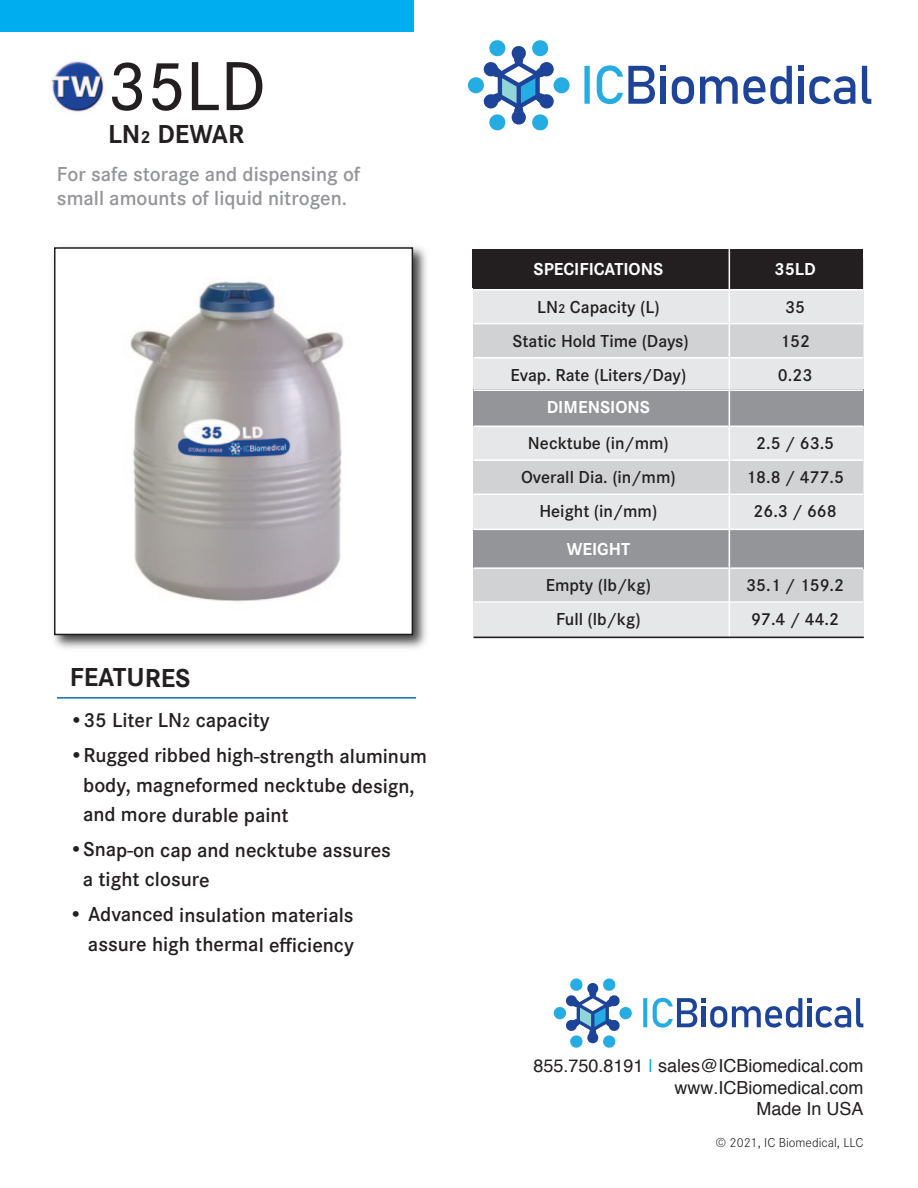
<style>
.page{position:relative;width:918px;height:1188px;background:#fff}
.page>*{position:absolute;margin:0;border:0;box-sizing:border-box;transform-origin:0 0}
.t1{font:500 72px "Corporate S";color:#231f20}
.t2{font:700 27px "Corporate S";letter-spacing:-.005em;color:#231f20}
.t3{font:600 21px/29.5px "Corporate S";letter-spacing:-.005em;color:#231f20}
.t4{font:600 21px/23.7px "Corporate S";color:#939598}
.t5{font:600 18px "Corporate S";color:#231f20}
.t6{font:18px/21.6px "Helvetica";color:#231f20;text-align:right}
.t7{font:700 18px "Corporate S";color:#fff}
.t8{font:300 13.5px "Corporate S";color:#231f20}
.s1{font-size:18px}
.s2{font-size:15px}
.s3{font-size:13.5px}
.s4{color:#00aeef}
</style>
<div class="page">
<div style="left:554px;top:77px;width:16px;height:16px;background:#25ace3;border-radius:50%"></div>
<div style="left:468px;top:77px;width:16px;height:16px;background:#25ace3;border-radius:50%"></div>
<svg style="left:483px;top:40px;width:72px;height:90px"></svg>
<svg style="left:862px;top:66px;width:9px;height:38px"></svg>
<svg style="left:798px;top:66px;width:57px;height:38px"></svg>
<svg style="left:700px;top:66px;width:92px;height:38px"></svg>
<svg style="left:672px;top:76px;width:22px;height:28px"></svg>
<div style="left:661px;top:77px;width:5px;height:27px;background:#1d4499"></div>
<svg style="left:661px;top:66px;width:5px;height:5px"></svg>
<svg style="left:584px;top:65px;width:71px;height:39px"></svg>
<hr style="left:57px;top:697px;width:359px;height:2px;background:#0071a7">
<div style="left:0;top:0;width:413px;height:31px;background:#00aeef"></div>
<img style="left:53px;top:246px;width:374px;height:403px">
<img style="left:57px;top:254px;width:353px;height:378px">
<div style="left:54px;top:247px;width:359px;height:388px;border:2px solid #231f20"></div>
<img style="left:49px;top:59px;width:57px;height:58px;border-radius:50%">
<div style="left:619px;top:1007px;width:13px;height:12px;background:#25ace3;border-radius:50%"></div>
<div style="left:554px;top:1007px;width:12px;height:12px;background:#25ace3;border-radius:50%"></div>
<svg style="left:565px;top:979px;width:55px;height:69px"></svg>
<svg style="left:643px;top:998px;width:220px;height:30px"></svg>
<div style="left:474px;top:258px;width:390px;height:380px;background:#e6e7e9"></div>
<div style="left:474px;top:258px;width:389px;height:31px;background:#231f20"></div>
<div style="left:474px;top:390px;width:390px;height:36px;background:#939598"></div>
<div style="left:474px;top:530px;width:390px;height:38px;background:#939598"></div>
<div style="left:473px;top:249px;width:390px;height:38px;background:#231f20"></div>
<div style="left:474px;top:324px;width:389px;height:34px;background:#d1d2d4"></div>
<div style="left:474px;top:461px;width:389px;height:33px;background:#d1d2d4"></div>
<div style="left:474px;top:569px;width:389px;height:34px;background:#d1d2d4"></div>
<hr style="left:729px;top:243px;width:1px;height:394px;background:#fff">
<hr style="left:474px;top:289px;width:389px;height:2px;background:#fff">
<hr style="left:474px;top:323px;width:389px;height:1px;background:#fff">
<hr style="left:474px;top:357px;width:389px;height:2px;background:#fff">
<hr style="left:474px;top:389px;width:389px;height:2px;background:#fff">
<hr style="left:474px;top:426px;width:389px;height:1px;background:#fff">
<hr style="left:474px;top:459px;width:389px;height:2px;background:#fff">
<hr style="left:474px;top:494px;width:389px;height:1px;background:#fff">
<hr style="left:474px;top:529px;width:389px;height:1px;background:#fff">
<hr style="left:474px;top:567px;width:389px;height:2px;background:#fff">
<hr style="left:474px;top:601px;width:389px;height:2px;background:#fff">
<hr style="left:474px;top:637px;width:390px;height:1px;background:#231f20">
<p class="t1" style="left:108px;top:32px;width:159px">35LD</p>
<p class="t2" style="left:108px;top:125px;width:138px">LN<span class="s1">2</span> DEWAR</p>
<p class="t4" style="left:57px;top:165px;width:305px">For safe storage and dispensing of small amounts of liquid nitrogen.</p>
<p class="t2" style="left:70px;top:668px;width:122px">FEATURES</p>
<p class="t3" style="left:70px;top:707px;width:202px">•35 Liter LN<span class="s2">2</span> capacity</p>
<p class="t3" style="left:83px;top:743px;width:345px;text-indent:-14px">•Rugged ribbed high-strength aluminum body, magneformed necktube design, and more durable paint</p>
<p class="t3" style="left:83px;top:837px;width:310px;text-indent:-14px">•Snap-on cap and necktube assures a tight closure</p>
<p class="t3" style="left:69px;top:902px;width:287px;text-align:right">• Advanced insulation materials assure high thermal efficiency</p>
<p class="t7" style="left:534px;top:263px;width:131px">SPECIFICATIONS</p>
<p class="t7" style="left:774px;top:263px;width:43px">35LD</p>
<p class="t5" style="left:537px;top:300px;width:124px">LN<span class="s3">2</span> Capacity (L)</p>
<p class="t5" style="left:785px;top:300px;width:21px">35</p>
<p class="t5" style="left:512px;top:335px;width:178px">Static Hold Time (Days)</p>
<p class="t5" style="left:780px;top:335px;width:31px">152</p>
<p class="t5" style="left:511px;top:369px;width:177px">Evap. Rate (Liters/Day)</p>
<p class="t5" style="left:778px;top:369px;width:36px">0.23</p>
<p class="t7" style="left:547px;top:401px;width:105px">DIMENSIONS</p>
<p class="t5" style="left:528px;top:437px;width:142px">Necktube (in/mm)</p>
<p class="t5" style="left:756px;top:437px;width:80px">2.5 / 63.5</p>
<p class="t5" style="left:521px;top:471px;width:156px">Overall Dia. (in/mm)</p>
<p class="t5" style="left:746px;top:471px;width:99px">18.8 / 477.5</p>
<p class="t5" style="left:539px;top:505px;width:119px">Height (in/mm)</p>
<p class="t5" style="left:753px;top:505px;width:85px">26.3 / 668</p>
<p class="t7" style="left:567px;top:543px;width:65px">WEIGHT</p>
<p class="t5" style="left:546px;top:579px;width:107px">Empty (lb/kg)</p>
<p class="t5" style="left:746px;top:579px;width:99px">35.1 / 159.2</p>
<p class="t5" style="left:556px;top:613px;width:86px">Full (lb/kg)</p>
<p class="t5" style="left:751px;top:613px;width:89px">97.4 / 44.2</p>
<p class="t6" style="left:533px;top:1057px;width:332px">855.750.8191 <span class="s4">|</span> sales@ICBiomedical.com www.ICBiomedical.com</p>
<p class="t6" style="left:757px;top:1100px;width:109px">Made In USA</p>
<p class="t8" style="left:715px;top:1134px;width:150px">© 2021, IC Biomedical, LLC</p>
</div>
